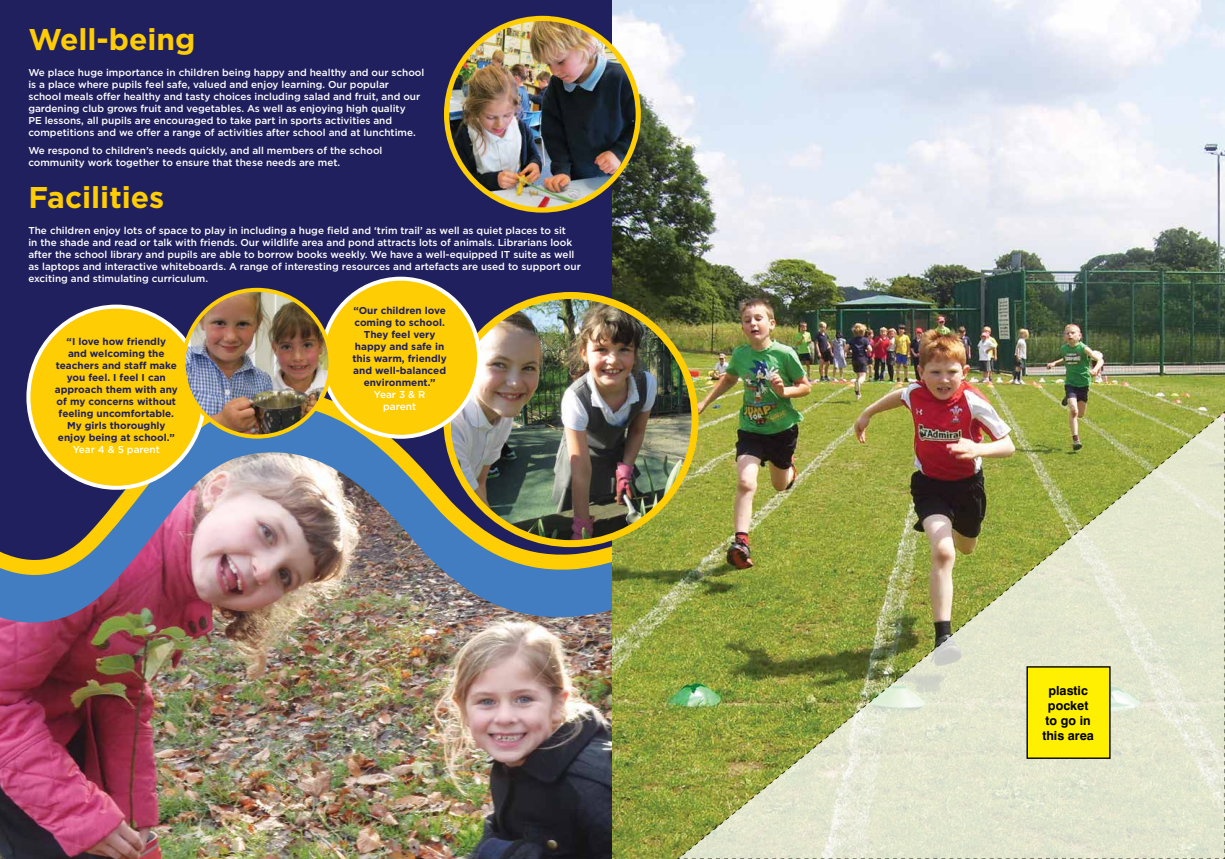
<style>
.page{position:relative;width:1225px;height:859px;background:#fff}
.page>*{position:absolute;margin:0;border:0;box-sizing:border-box;transform-origin:0 0}
.t1{font:700 30px "Gotham";color:#ffcd03}
.t2{font:700 12.6px/15.1px "Swiss 721 BT";color:#000;text-align:center}
.t3{font:500 10px/12px "Gotham";color:#fff}
.t4{font:700 10px/12px "Gotham";color:#21205f;text-align:center}
</style>
<div class="page">
<div style="left:0;top:0;width:614px;height:859px;background:#21205f"></div>
<img style="left:0;top:642px;width:612px;height:217px">
<img style="left:0;top:380px;width:612px;height:262px">
<img style="left:0;top:382px;width:612px;height:230px">
<img style="left:612px;top:0;width:613px;height:859px">
<img style="left:675px;top:410px;width:550px;height:449px">
<div style="left:1027px;top:667px;width:83px;height:91px;background:#ffef00"></div>
<div style="left:1026px;top:666px;width:84px;height:93px;border:1px solid #000"></div>
<img style="left:450px;top:295px;width:245px;height:249px">
<div style="left:443px;top:292px;width:255px;height:255px;border:7px solid #ffcd03;border-radius:50%"></div>
<div style="left:28px;top:307px;width:176px;height:181px;background:#ffcd03;border-radius:50%"></div>
<div style="left:322px;top:279px;width:157px;height:158px;background:#ffcd03;border-radius:50%"></div>
<div style="left:320px;top:277px;width:161px;height:162px;border:4px solid #fff;border-radius:50%"></div>
<img style="left:446px;top:18px;width:192px;height:192px;border-radius:96px">
<div style="left:444px;top:16px;width:197px;height:197px;border:5px solid #ffcd03;border-radius:50%"></div>
<img style="left:184px;top:290px;width:146px;height:147px;border-radius:73px">
<div style="left:182px;top:288px;width:150px;height:151px;border:4px solid #ffcd03;border-radius:50%"></div>
<h1 class="t1" style="left:28px;top:22px;width:169px">Well-being</h1>
<p class="t3" style="left:28px;top:66px;width:397px">We place huge importance in children being happy and healthy and our school is a place where pupils feel safe, valued and enjoy learning. Our popular school meals offer healthy and tasty choices including salad and fruit, and our gardening club grows fruit and vegetables. As well as enjoying high quality<br>PE lessons, all pupils are encouraged to take part in sports activities and competitions and we offer a range of activities after school and at lunchtime.</p>
<p class="t3" style="left:28px;top:144px;width:356px">We respond to children’s needs quickly, and all members of the school community work together to ensure that these needs are met.</p>
<h1 class="t1" style="left:28px;top:180px;width:137px">Facilities</h1>
<p class="t3" style="left:28px;top:224px;width:554px">The children enjoy lots of space to play in including a huge field and ‘trim trail’ as well as quiet places to sit<br>in the shade and read or talk with friends. Our wildlife area and pond attracts lots of animals. Librarians look after the school library and pupils are able to borrow books weekly. We have a well-equipped IT suite as well as laptops and interactive whiteboards. A range of interesting resources and artefacts are used to support our exciting and stimulating curriculum.</p>
<p class="t4" style="left:55px;top:335px;width:124px">“I love how friendly<br>and welcoming the teachers and staff make you feel. I feel I can approach them with any of my concerns without feeling uncomfortable.<br>My girls thoroughly enjoy being at school.”</p>
<p class="t3" style="left:73px;top:443px;width:88px">Year 4 &amp; 5 parent</p>
<p class="t4" style="left:352px;top:304px;width:96px">“Our children love coming to school.<br>They feel very happy and safe in this warm, friendly and well-balanced environment.”</p>
<p class="t3" style="left:374px;top:388px;width:53px;text-align:center">Year 3 &amp; R parent</p>
<p class="t2" style="left:1042px;top:683px;width:53px">plastic pocket to go in this area</p>
</div>
